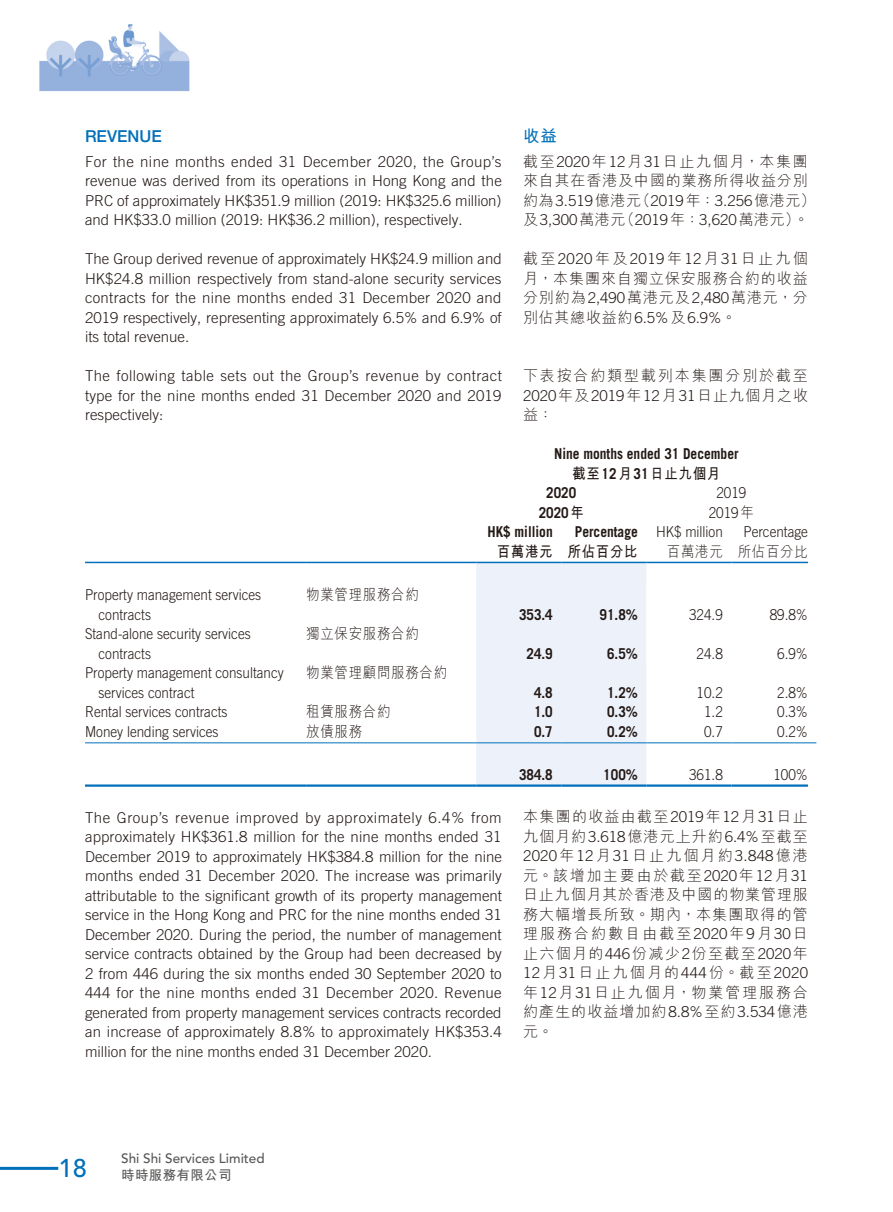
<style>
.page{position:relative;width:893px;height:1212px;background:#fff}
.page>*{position:absolute;margin:0;border:0;box-sizing:border-box;transform-origin:0 0}
.t1{font:500 25.5px "Avenir LT Std";color:#0070bb}
.t2{font:500 16.5px "Helvetica Neue LT Std";color:#0070bb}
.t3{font:700 16.5px "M Hei HK";color:#0070bb}
.t4{font:300 15px/19.5px "Trade Gothic LT Std";color:#231916;text-align:justify}
.t5{font:300 15px/19.5px "M Hei HK";letter-spacing:.07em;color:#231916;text-align:justify}
.t6{font:300 15px/19.5px "Trade Gothic LT Std";color:#231916;scale:.9 1}
.t7{font:700 15px "Trade Gothic LT Std";color:#231916;scale:.9 1}
.t8{font:300 15px "Trade Gothic LT Std";letter-spacing:.02em;color:#231916}
.t9{font:300 15px "M Hei HK";letter-spacing:.05em;color:#231916;scale:.9 1}
.t10{font:300 15px "Trade Gothic LT Std";letter-spacing:.035em;color:#231916}
.t11{font:700 15px "M Hei HK";letter-spacing:.05em;color:#231916;scale:.9 1}
.t12{font:300 15px "M Hei HK";letter-spacing:.125em;color:#231916}
.t13{font:300 15px "M Hei HK";letter-spacing:.07em;color:#231916;scale:.9 1}
.t14{font:500 13.5px "Avenir LT Std";color:#595857}
.t15{font:700 13.5px "M Hei HK";letter-spacing:.025em;color:#595857}
.s1{font-family:"Trade Gothic LT Std"}
.s2{font-family:"M Hei HK"}
.s3{font-weight:300}
</style>
<div class="page">
<img style="left:0;top:24px;width:817px;height:1146px">
<hr style="left:0;top:1167px;width:58px;height:3px;background:#0070bb">
<svg style="left:476px;top:563px;width:340px;height:224px"></svg>
<hr style="left:85px;top:562px;width:221px;height:1px;background:#0070bb">
<hr style="left:306px;top:562px;width:170px;height:1px;background:#0070bb">
<hr style="left:476px;top:562px;width:85px;height:1px;background:#0070bb">
<hr style="left:561px;top:562px;width:85px;height:1px;background:#0070bb">
<hr style="left:646px;top:562px;width:85px;height:1px;background:#0070bb">
<hr style="left:731px;top:562px;width:77px;height:1px;background:#0070bb">
<hr style="left:85px;top:742px;width:221px;height:1px;background:#0070bb">
<hr style="left:306px;top:742px;width:170px;height:1px;background:#0070bb">
<hr style="left:476px;top:742px;width:85px;height:1px;background:#0070bb">
<hr style="left:561px;top:742px;width:85px;height:1px;background:#0070bb">
<hr style="left:646px;top:742px;width:85px;height:1px;background:#0070bb">
<hr style="left:731px;top:742px;width:85px;height:1px;background:#0070bb">
<hr style="left:85px;top:784px;width:221px;height:3px;background:#0070bb">
<hr style="left:306px;top:784px;width:170px;height:3px;background:#0070bb">
<hr style="left:476px;top:784px;width:85px;height:3px;background:#0070bb">
<hr style="left:561px;top:784px;width:85px;height:3px;background:#0070bb">
<hr style="left:646px;top:784px;width:85px;height:3px;background:#0070bb">
<hr style="left:731px;top:784px;width:77px;height:3px;background:#0070bb">
<p class="t2" style="left:85px;top:127px;width:78px">REVENUE</p>
<p class="t4" style="left:85px;top:151px;width:418px">For the nine months ended 31 December 2020, the Group’s revenue was derived from its operations in Hong Kong and the PRC of approximately HK$351.9 million (2019: HK$325.6 million) and HK$33.0 million (2019: HK$36.2 million), respectively.</p>
<p class="t4" style="left:85px;top:249px;width:418px">The Group derived revenue of approximately HK$24.9 million and HK$24.8 million respectively from stand-alone security services contracts for the nine months ended 31 December 2020 and 2019 respectively, representing approximately 6.5% and 6.9% of its total revenue.</p>
<p class="t4" style="left:85px;top:366px;width:418px">The following table sets out the Group’s revenue by contract type for the nine months ended 31 December 2020 and 2019 respectively:</p>
<p class="t3" style="left:523px;top:124px;width:35px">收益</p>
<p class="t5" style="left:523px;top:151px;width:286px">截至<span class="s1">2020</span>年<span class="s1">12</span>月<span class="s1">31</span>日止九個月，本集團來自其在香港及中國的業務所得收益分別</p>
<p class="t4" style="left:523px;top:190px;width:294px"><span class="s2">約為</span>3.519<span class="s2">億港元（</span>2019<span class="s2">年：</span>3.256<span class="s2">億港元）及</span>3,300<span class="s2">萬港元（</span>2019<span class="s2">年：</span>3,620<span class="s2">萬港元）。</span></p>
<p class="t10" style="left:523px;top:250px;width:286px"><span class="s2">截至</span>2020<span class="s2">年及</span>2019<span class="s2">年</span>12<span class="s2">月</span>31<span class="s2">日止九個</span></p>
<p class="t5" style="left:523px;top:268px;width:286px">月，本集團來自獨立保安服務合約的收益分別約為<span class="s1">2,490</span>萬港元及<span class="s1">2,480</span>萬港元，分別佔其總收益約<span class="s1">6.5%</span>及<span class="s1">6.9%</span>。</p>
<p class="t12" style="left:523px;top:368px;width:286px">下表按合約類型載列本集團分別於截至</p>
<p class="t4" style="left:523px;top:385px;width:286px">2020<span class="s2">年及</span>2019<span class="s2">年</span>12<span class="s2">月</span>31<span class="s2">日止九個月之收</span></p>
<p class="t5" style="left:523px;top:405px;width:31px">益：</p>
<p class="t6" style="left:99px;top:585px;width:182px;text-indent:-13px">Property management services contracts</p>
<p class="t9" style="left:306px;top:587px;width:127px">物業管理服務合約</p>
<p class="t6" style="left:99px;top:624px;width:171px;text-indent:-13px">Stand-alone security services contracts</p>
<p class="t9" style="left:306px;top:626px;width:127px">獨立保安服務合約</p>
<p class="t6" style="left:99px;top:663px;width:207px;text-indent:-13px">Property management consultancy services contract</p>
<p class="t9" style="left:306px;top:665px;width:158px">物業管理顧問服務合約</p>
<p class="t7" style="left:554px;top:445px;width:207px">Nine months ended 31 December</p>
<p class="t11" style="left:572px;top:462px;width:166px">截至<span class="s1">12</span>月<span class="s1">31</span>日止九個月</p>
<p class="t7" style="left:546px;top:484px;width:35px">2020</p>
<p class="t6" style="left:716px;top:483px;width:35px">2019</p>
<p class="t7" style="left:539px;top:503px;width:52px">2020<span class="s2">年</span></p>
<p class="t6" style="left:709px;top:502px;width:52px">2019<span class="s2">年</span></p>
<p class="t7" style="left:487px;top:523px;width:74px">HK$ million</p>
<p class="t7" style="left:575px;top:523px;width:166px">Percentage <span class="s3">HK$ million</span></p>
<p class="t6" style="left:743px;top:522px;width:73px">Percentage</p>
<p class="t11" style="left:497px;top:540px;width:158px">百萬港元 所佔百分比</p>
<p class="t9" style="left:667px;top:544px;width:158px">百萬港元 所佔百分比</p>
<p class="t7" style="left:519px;top:605px;width:39px">353.4</p>
<p class="t7" style="left:600px;top:605px;width:44px">91.8%</p>
<p class="t6" style="left:689px;top:604px;width:39px">324.9</p>
<p class="t6" style="left:770px;top:604px;width:44px">89.8%</p>
<p class="t7" style="left:526px;top:644px;width:31px">24.9</p>
<p class="t7" style="left:607px;top:644px;width:36px">6.5%</p>
<p class="t6" style="left:697px;top:643px;width:31px">24.8</p>
<p class="t6" style="left:777px;top:643px;width:36px">6.9%</p>
<p class="t7" style="left:534px;top:683px;width:22px">4.8</p>
<p class="t7" style="left:607px;top:683px;width:36px">1.2%</p>
<p class="t6" style="left:697px;top:682px;width:31px">10.2</p>
<p class="t6" style="left:777px;top:682px;width:36px">2.8%</p>
<p class="t6" style="left:85px;top:702px;width:160px">Rental services contracts</p>
<p class="t13" style="left:306px;top:704px;width:95px">租賃服務合約</p>
<p class="t7" style="left:534px;top:703px;width:22px">1.0</p>
<p class="t7" style="left:607px;top:703px;width:36px">0.3%</p>
<p class="t6" style="left:704px;top:702px;width:22px">1.2</p>
<p class="t6" style="left:777px;top:702px;width:36px">0.3%</p>
<p class="t6" style="left:85px;top:721px;width:150px">Money lending services</p>
<p class="t13" style="left:306px;top:724px;width:64px">放債服務</p>
<p class="t7" style="left:534px;top:722px;width:22px">0.7</p>
<p class="t7" style="left:607px;top:722px;width:36px">0.2%</p>
<p class="t6" style="left:704px;top:721px;width:22px">0.7</p>
<p class="t6" style="left:777px;top:721px;width:36px">0.2%</p>
<p class="t7" style="left:519px;top:766px;width:39px">384.8</p>
<p class="t7" style="left:603px;top:766px;width:40px">100%</p>
<p class="t6" style="left:689px;top:765px;width:39px">361.8</p>
<p class="t6" style="left:773px;top:765px;width:40px">100%</p>
<p class="t4" style="left:85px;top:807px;width:418px">The Group’s revenue improved by approximately 6.4% from approximately HK$361.8 million for the nine months ended 31<br>December 2019 to approximately HK$384.8 million for the nine months ended 31 December 2020. The increase was primarily attributable to the significant growth of its property management service in the Hong Kong and PRC for the nine months ended 31<br>December 2020. During the period, the number of management service contracts obtained by the Group had been decreased by 2 from 446 during the six months ended 30 September 2020 to 444 for the nine months ended 31 December 2020. Revenue generated from property management services contracts recorded an increase of approximately 8.8% to approximately HK$353.4 million for the nine months ended 31 December 2020.</p>
<p class="t5" style="left:523px;top:807px;width:286px">本集團的收益由截至<span class="s1">2019</span>年<span class="s1">12</span>月<span class="s1">31</span>日止九個月約<span class="s1">3.618</span>億港元上升約<span class="s1">6.4%</span>至截至</p>
<p class="t8" style="left:523px;top:847px;width:286px">2020<span class="s2">年</span>12<span class="s2">月</span>31<span class="s2">日止九個月約</span>3.848<span class="s2">億港</span></p>
<p class="t5" style="left:523px;top:865px;width:286px">元。該增加主要由於截至<span class="s1">2020</span>年<span class="s1">12</span>月<span class="s1">31</span>日止九個月其於香港及中國的物業管理服務大幅增長所致。期內，本集團取得的管理服務合約數目由截至<span class="s1">2020</span>年<span class="s1">9</span>月<span class="s1">30</span>日止六個月的<span class="s1">446</span>份减少<span class="s1">2</span>份至截至<span class="s1">2020</span>年</p>
<p class="t8" style="left:523px;top:964px;width:286px">12<span class="s2">月</span>31<span class="s2">日止九個月的</span>444<span class="s2">份。截至</span>2020</p>
<p class="t5" style="left:523px;top:982px;width:286px">年<span class="s1">12</span>月<span class="s1">31</span>日止九個月，物業管理服務合約產生的收益增加約<span class="s1">8.8%</span>至約<span class="s1">3.534</span>億港元。</p>
<h1 class="t1" style="left:59px;top:1153px;width:30px">18</h1>
<p class="t14" style="left:121px;top:1150px;width:145px">Shi Shi Services Limited</p>
<p class="t15" style="left:121px;top:1165px;width:112px">時時服務有限公司</p>
</div>
